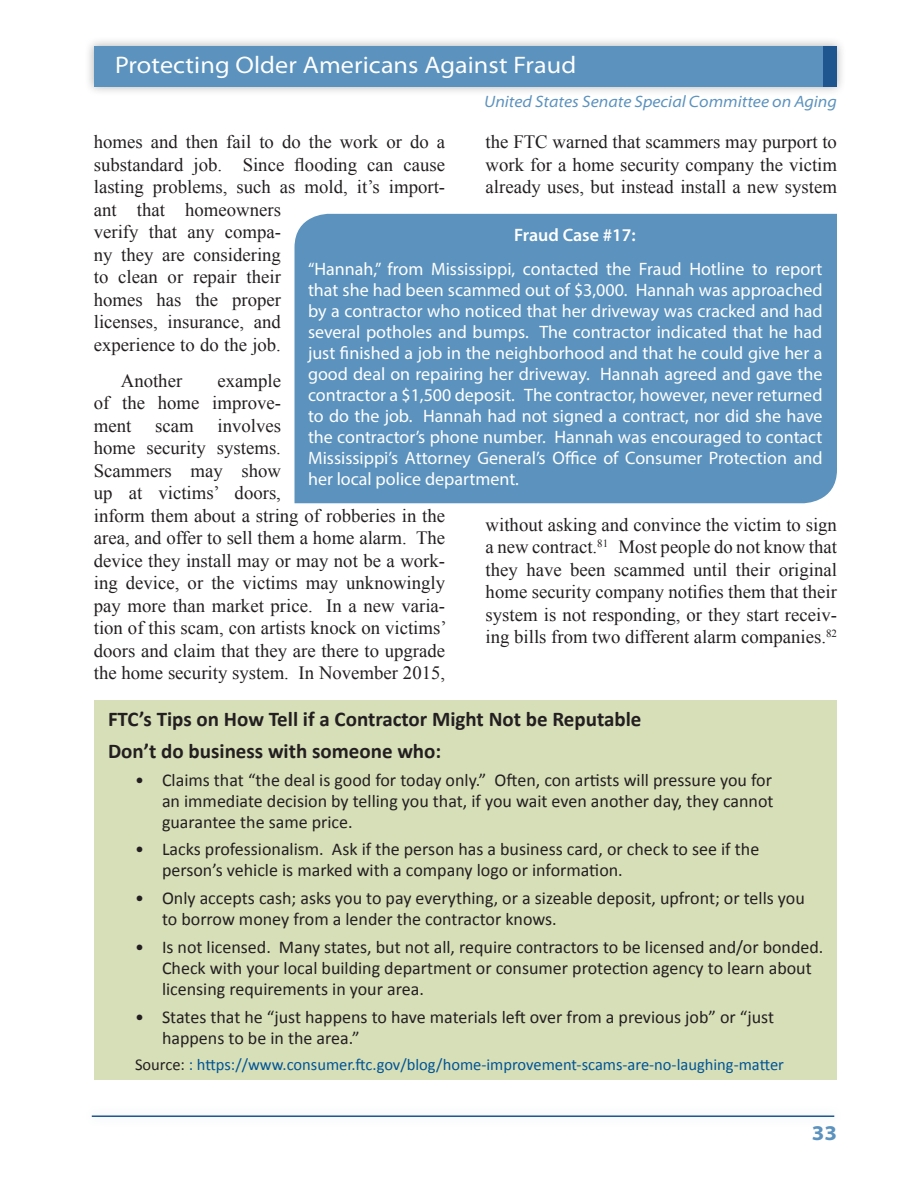
<style>
.page{position:relative;width:918px;height:1188px;background:#fff}
.page>*{position:absolute;margin:0;border:0;box-sizing:border-box;transform-origin:0 0}
.t1{font:semi-expanded 24px "Myriad Pro";letter-spacing:.005em;color:#fff}
.Hilte_Title{font:700 21px "Calibri";color:#231f20}
.t2{font:700 semi-expanded 21px "Myriad Pro";color:#5b92be}
.text{font:18.75px/22.5px "Times New Roman";color:#231f20;text-align:justify}
.t3{font:18px/21px "Calibri";color:#231f20}
.t4{font:18px/21px "Myriad Pro";color:#fff;text-align:justify}
.t5{font:600 18px "Myriad Pro";color:#fff}
.source_box{font:16.5px "Calibri";color:#005495}
.t6{font:italic semi-expanded 16.5px "Myriad Pro";color:#5b92be}
.s1{color:#231f20}
</style>
<div class="page">
<div style="left:85px;top:36px;width:762px;height:60px;background:#231f20;opacity:.35"></div>
<div style="left:94px;top:46px;width:743px;height:41px;background:#5b92be"></div>
<div style="left:824px;top:46px;width:13px;height:41px;background:#1f5690"></div>
<div style="left:83px;top:1106px;width:760px;height:21px;background:#fbfcfd"></div>
<hr style="left:92px;top:1115px;width:742px;height:2px;background:#1f5690">
<div style="left:295px;top:214px;width:542px;height:289px;background:#5b92be"></div>
<div style="left:94px;top:701px;width:743px;height:379px;background:#d7dfb8"></div>
<p class="t1" style="left:115px;top:52px;width:463px">Protecting Older Americans Against Fraud</p>
<p class="t6" style="left:484px;top:93px;width:354px">United States Senate Special Committee on Aging</p>
<p class="text" style="left:486px;top:130px;width:353px">the FTC warned that scammers may purport to work for a home security company the victim already uses, but instead install a new system</p>
<p class="text" style="left:94px;top:130px;width:353px;text-align:left">homes and then fail to do the work or do a substandard job. Since flooding can cause lasting problems, such as mold, it’s import&shy;ant that homeowners<br>verify that any compa-<br>ny they are considering<br>to clean or repair their<br>homes has the proper<br>licenses, insurance, and<br>experience to do the job.</p>
<p class="text" style="left:121px;top:369px;width:63px">Another</p>
<p class="t5" style="left:514px;top:223px;width:123px">Fraud Case #17:</p>
<p class="t4" style="left:308px;top:259px;width:516px">“Hannah,” from Mississippi, contacted the Fraud Hotline to report that she had been scammed out of $3,000. Hannah was approached by a contractor who noticed that her driveway was cracked and had several potholes and bumps. The contractor indicated that he had just finished a job in the neighborhood and that he could give her a good deal on repairing her driveway. Hannah agreed and gave the contractor a $1,500 deposit. The contractor, however, never returned to do the job. Hannah had not signed a contract, nor did she have the contractor’s phone number. Hannah was encouraged to contact Mississippi’s Attorney General’s Office of Consumer Protection and her local police department.</p>
<p class="text" style="left:94px;top:369px;width:189px;text-indent:124px">example of the home improve&shy;ment</p>
<p class="text" style="left:94px;top:414px;width:354px;text-align:left;text-indent:124px">involves<br>home security systems.<br>Scammers may show<br>up at victims’ doors,<br>inform them about a string of robberies in the area, and offer to sell them a home alarm. The device they install may or may not be a work&shy;ing device, or the victims may unknowingly pay more than market price. In a new varia&shy;tion of this scam, con artists knock on victims’ doors and claim that they are there to upgrade the home security system. In November 2015,</p>
<p class="text" style="left:155px;top:414px;width:40px">scam</p>
<p class="text" style="left:486px;top:513px;width:353px">without asking and convince the victim to sign a new contract.<sup>81</sup> Most people do not know that they have been scammed until their original home security company notifies them that their system is not responding, or they start receiv&shy;ing bills from two different alarm companies.<sup>82</sup></p>
<p class="Hilte_Title" style="left:108px;top:706px;width:535px">FTC’s Tips on How Tell if a Contractor Might Not be Reputable</p>
<p class="Hilte_Title" style="left:108px;top:738px;width:335px">Don’t do business with someone who:</p>
<p class="t3" style="left:162px;top:769px;width:613px;text-align:justify;text-indent:-27px">• Claims that “the deal is good for today only.” Often, con artists will pressure you for an immediate decision by telling you that, if you wait even another day, they cannot guarantee the same price.</p>
<p class="t3" style="left:162px;top:839px;width:599px;text-indent:-27px">• Lacks professionalism. Ask if the person has a business card, or check to see if the person’s vehicle is marked with a company logo or information.</p>
<p class="t3" style="left:162px;top:888px;width:644px;text-indent:-27px">• Only accepts cash; asks you to pay everything, or a sizeable deposit, upfront; or tells you to borrow money from a lender the contractor knows.</p>
<p class="t3" style="left:162px;top:937px;width:663px;text-indent:-27px">• Is not licensed. Many states, but not all, require contractors to be licensed and/or bonded.<br>Check with your local building department or consumer protection agency to learn about licensing requirements in your area.</p>
<p class="t3" style="left:162px;top:1006px;width:614px;text-indent:-27px">• States that he “just happens to have materials left over from a previous job” or “just happens to be in the area.”</p>
<p class="source_box" style="left:135px;top:1054px;width:650px"><span class="s1">Source:</span> : https://www.consumer.ftc.gov/blog/home-improvement-scams-are-no-laughing-matter</p>
<p class="t2" style="left:812px;top:1121px;width:27px">33</p>
</div>
